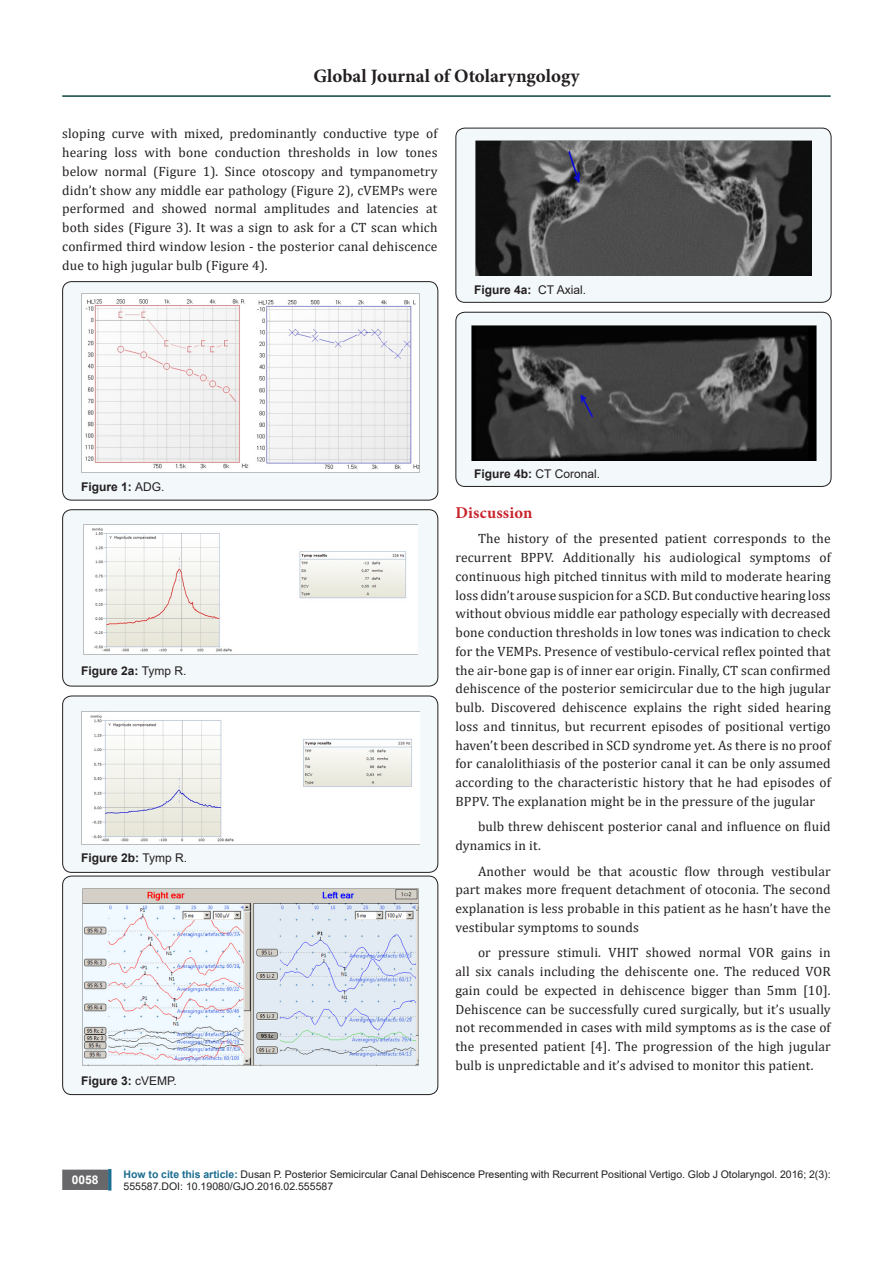
<style>
.page{position:relative;width:893px;height:1263px;background:#fff}
.page>*{position:absolute;margin:0;border:0;box-sizing:border-box;transform-origin:0 0}
.t1{font:700 18.9px "Minion Pro";color:#231f20}
.No_Spacing{font:700 16.5px "Minion Pro";letter-spacing:.01em;color:#c8242b}
.No_Spacing-2{font:13.5px/18.8px "Cambria";letter-spacing:.01em;color:#231f20;text-align:justify}
.t2{font:700 12px "Arial";color:#231f20}
.t3{font:12px "Arial";color:#231f20}
.t4{font:700 12px "Arial";color:#fff}
.t5{font:10.5px/12.6px "Arial";color:#231f20}
.s1{font-weight:400}
.s2{font-weight:700}
.s3{font-weight:700;color:#1c6d90}
</style>
<div class="page">
<div style="left:63px;top:1170px;width:44px;height:19px;background:#68676a"></div>
<div style="left:62px;top:1169px;width:46px;height:21px;border:2px solid #68676a"></div>
<div style="left:108px;top:1169px;width:3px;height:21px;background:#1c6d90;border:2px solid #1c6d90"></div>
<hr style="left:62px;top:95px;width:769px;height:2px;background:#0b443d">
<div style="left:63px;top:282px;width:375px;height:218px;background:#f3f8fa;border-radius:9px"></div>
<div style="left:62px;top:281px;width:376px;height:219px;border:1px solid #231f20;border-radius:9px"></div>
<img style="left:82px;top:294px;width:337px;height:179px">
<div style="left:63px;top:510px;width:375px;height:176px;background:#f3f8fa;border-radius:9px"></div>
<div style="left:62px;top:509px;width:376px;height:177px;border:1px solid #231f20;border-radius:9px"></div>
<img style="left:83px;top:524px;width:335px;height:131px">
<div style="left:63px;top:696px;width:375px;height:176px;background:#f3f8fa;border-radius:9px"></div>
<div style="left:62px;top:696px;width:376px;height:177px;border:1px solid #231f20;border-radius:9px"></div>
<img style="left:81px;top:711px;width:339px;height:133px">
<div style="left:63px;top:876px;width:375px;height:218px;background:#f3f8fa;border-radius:9px"></div>
<div style="left:62px;top:876px;width:376px;height:219px;border:1px solid #231f20;border-radius:9px"></div>
<img style="left:83px;top:888px;width:335px;height:178px">
<div style="left:456px;top:128px;width:375px;height:174px;background:#f3f8fa;border-radius:9px"></div>
<div style="left:455px;top:128px;width:376px;height:175px;border:1px solid #231f20;border-radius:9px"></div>
<img style="left:476px;top:141px;width:336px;height:135px">
<div style="left:456px;top:312px;width:375px;height:174px;background:#f3f8fa;border-radius:9px"></div>
<div style="left:455px;top:312px;width:376px;height:175px;border:1px solid #231f20;border-radius:9px"></div>
<img style="left:471px;top:326px;width:346px;height:135px">
<h1 class="t1" style="left:313px;top:63px;width:268px">Global Journal of Otolaryngology</h1>
<p class="No_Spacing-2" style="left:62px;top:124px;width:377px">sloping curve with mixed, predominantly conductive type of hearing loss with bone conduction thresholds in low tones below normal (Figure 1). Since otoscopy and tympanometry didn’t show any middle ear pathology (Figure 2), cVEMPs were performed and showed normal amplitudes and latencies at both sides (Figure 3). It was a sign to ask for a CT scan which confirmed third window lesion - the posterior canal dehiscence due to high jugular bulb (Figure 4).</p>
<p class="t2" style="left:474px;top:281px;width:113px">Figure 4a: <span class="s1">CT Axial.</span></p>
<p class="t2" style="left:81px;top:478px;width:85px">Figure 1: <span class="s1">ADG.</span></p>
<p class="t2" style="left:81px;top:663px;width:107px">Figure 2a: <span class="s1">Tymp R.</span></p>
<p class="t2" style="left:81px;top:849px;width:108px">Figure 2b: <span class="s1">Tymp R.</span></p>
<p class="t2" style="left:81px;top:1073px;width:97px">Figure 3: <span class="s1">cVEMP.</span></p>
<p class="t3" style="left:474px;top:465px;width:127px"><span class="s2">Figure 4b:</span> CT Coronal.</p>
<p class="No_Spacing" style="left:455px;top:501px;width:78px">Discussion</p>
<p class="No_Spacing-2" style="left:455px;top:529px;width:377px;text-indent:22px">The history of the presented patient corresponds to the recurrent BPPV. Additionally his audiological symptoms of continuous high pitched tinnitus with mild to moderate hearing loss didn’t arouse suspicion for a SCD. But conductive hearing loss without obvious middle ear pathology especially with decreased bone conduction thresholds in low tones was indication to check for the VEMPs. Presence of vestibulo-cervical reflex pointed that the air-bone gap is of inner ear origin. Finally, CT scan confirmed dehiscence of the posterior semicircular due to the high jugular bulb. Discovered dehiscence explains the right sided hearing loss and tinnitus, but recurrent episodes of positional vertigo haven’t been described in SCD syndrome yet. As there is no proof for canalolithiasis of the posterior canal it can be only assumed according to the characteristic history that he had episodes of BPPV. The explanation might be in the pressure of the jugular</p>
<p class="No_Spacing-2" style="left:455px;top:817px;width:377px;text-indent:22px">bulb threw dehiscent posterior canal and influence on fluid dynamics in it.</p>
<p class="No_Spacing-2" style="left:455px;top:862px;width:377px;text-indent:22px">Another would be that acoustic flow through vestibular part makes more frequent detachment of otoconia. The second explanation is less probable in this patient as he hasn’t have the vestibular symptoms to sounds</p>
<p class="No_Spacing-2" style="left:455px;top:943px;width:377px;text-indent:22px">or pressure stimuli. VHIT showed normal VOR gains in all six canals including the dehiscente one. The reduced VOR gain could be expected in dehiscence bigger than 5mm [10].<br>Dehiscence can be successfully cured surgically, but it’s usually not recommended in cases with mild symptoms as is the case of the presented patient [4]. The progression of the high jugular bulb is unpredictable and it’s advised to monitor this patient.</p>
<p class="t4" style="left:72px;top:1171px;width:28px">0058</p>
<p class="t5" style="left:124px;top:1168px;width:709px"><span class="s3">How to cite this article:</span> Dusan P. Posterior Semicircular Canal Dehiscence Presenting with Recurrent Positional Vertigo. Glob J Otolaryngol. 2016; 2(3):<br>555587.DOI: 10.19080/GJO.2016.02.555587</p>
</div>
